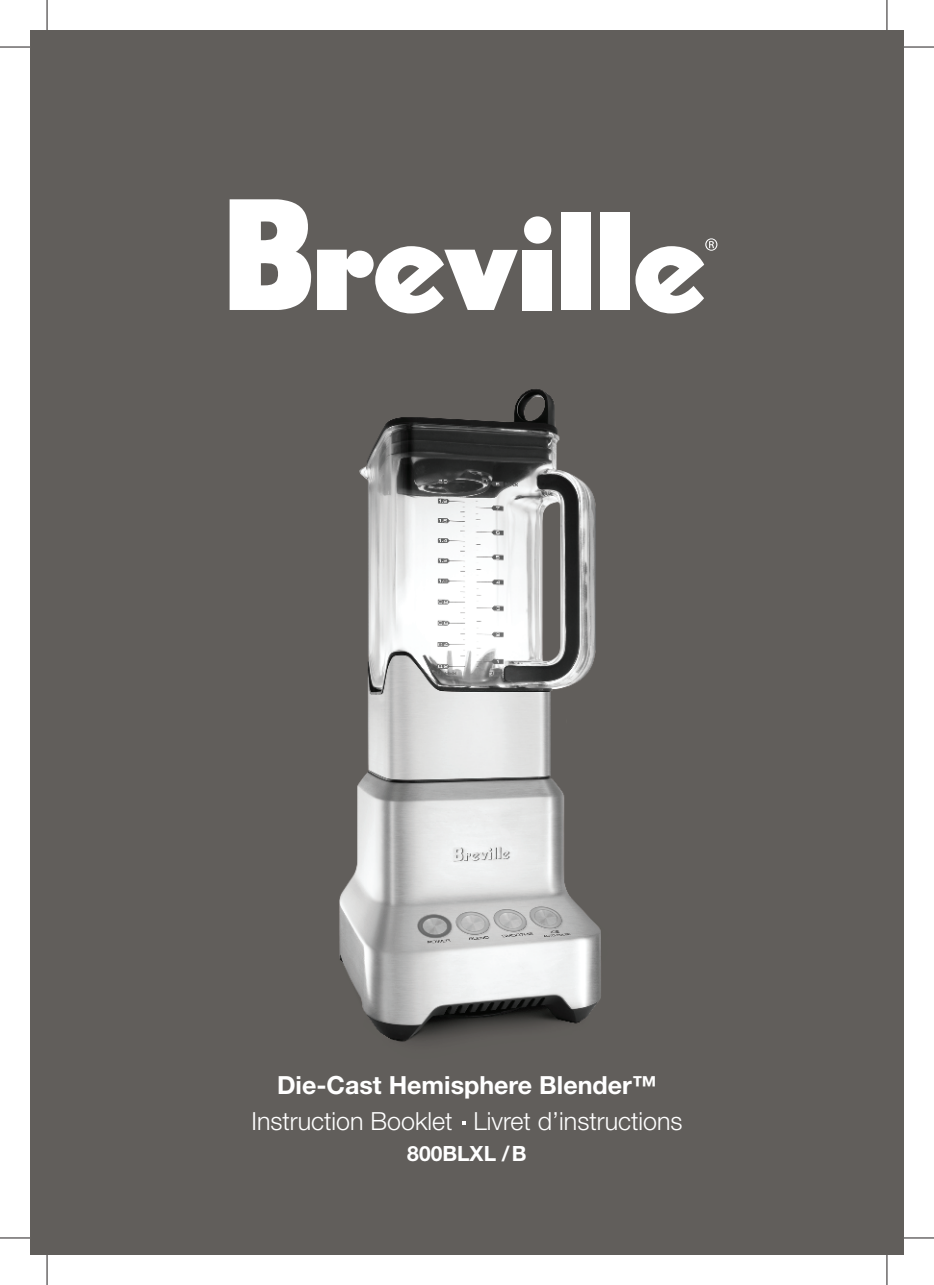
<style>
.page{position:relative;width:934px;height:1285px;background:#fff}
.page>*{position:absolute;margin:0;border:0;box-sizing:border-box;transform-origin:0 0}
.t1{font:300 25px "Helvetica Neue";color:#fff}
.t2{font:700 25px "Helvetica Neue";color:#fff}
.t3{font:700 21px "Helvetica Neue";color:#fff}
</style>
<div class="page">
<img style="left:30px;top:30px;width:873px;height:1224px">
<div style="left:600px;top:212px;width:29px;height:98px;background:#fff"></div>
<div style="left:561px;top:212px;width:29px;height:98px;background:#fff"></div>
<div style="left:524px;top:216px;width:27px;height:28px;background:#fff;border-radius:50%"></div>
<div style="left:522px;top:250px;width:30px;height:60px;background:#fff"></div>
<svg style="left:317px;top:246px;width:200px;height:67px"></svg>
<svg style="left:229px;top:199px;width:82px;height:111px"></svg>
<svg style="left:635px;top:238px;width:82px;height:75px"></svg>
<svg style="left:461px;top:1121px;width:4px;height:4px"></svg>
<hr style="left:0;top:47px;width:30px;height:1px;background:#231f20">
<hr style="left:903px;top:47px;width:30px;height:1px;background:#231f20">
<hr style="left:0;top:1237px;width:30px;height:1px;background:#231f20">
<hr style="left:903px;top:1237px;width:30px;height:1px;background:#231f20">
<hr style="left:47px;top:0;width:1px;height:30px;background:#231f20">
<hr style="left:47px;top:1255px;width:1px;height:30px;background:#231f20">
<hr style="left:886px;top:0;width:1px;height:30px;background:#231f20">
<hr style="left:886px;top:1255px;width:1px;height:30px;background:#231f20">
<p class="t2" style="left:277px;top:1076px;width:381px">Die-Cast Hemisphere Blender™</p>
<p class="t1" style="left:251px;top:1112px;width:432px">Instruction Booklet Livret d’instructions</p>
<p class="t3" style="left:407px;top:1145px;width:121px">800BLXL /B</p>
</div>
